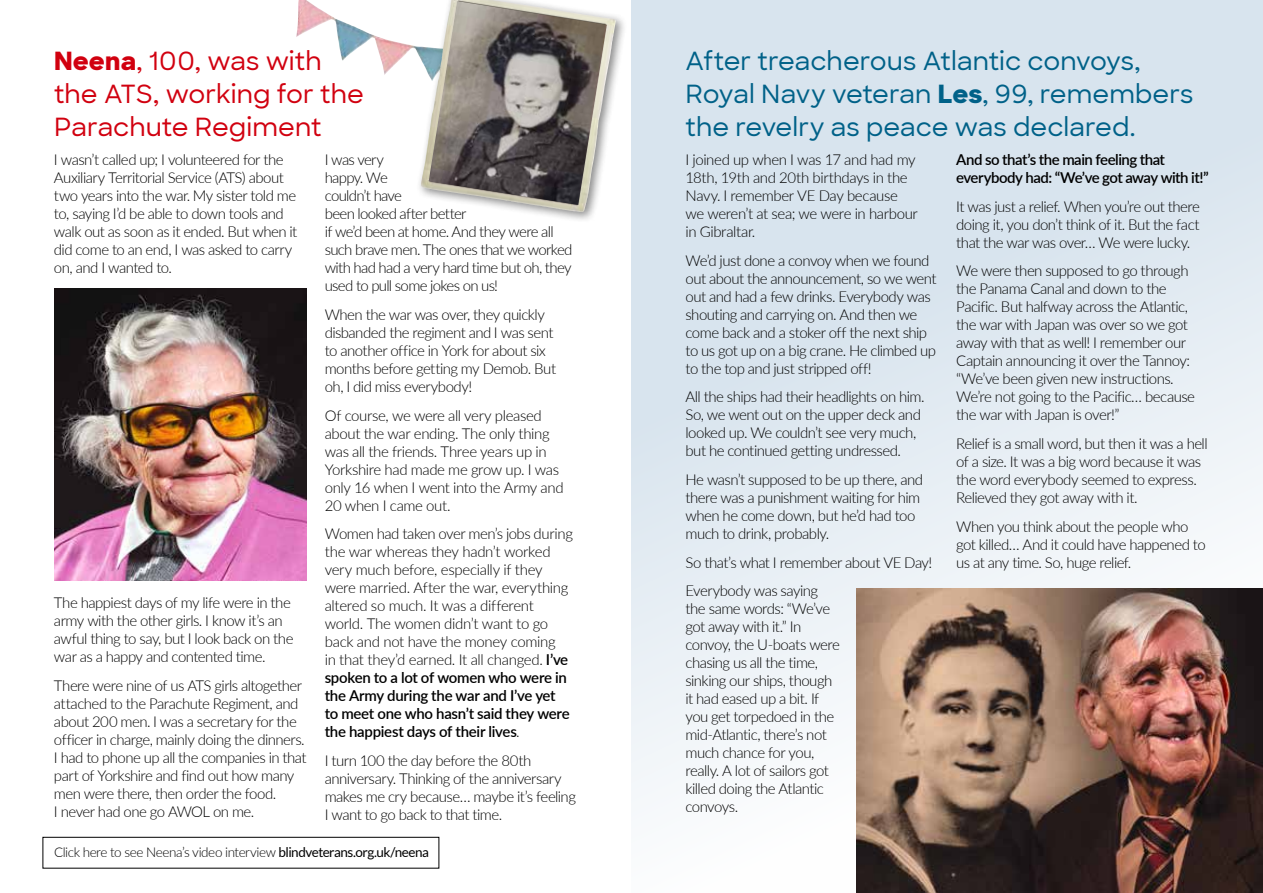
<style>
.page{position:relative;width:1263px;height:893px;background:#fff}
.page>*{position:absolute;margin:0;border:0;box-sizing:border-box;transform-origin:0 0}
.t1{font:500 25.5px/33px "Sharp Sans";color:#006188}
.t2{font:500 25.5px/33px "Sharp Sans";color:#d1000f}
.t3{font:300 15px/18px "Lato";letter-spacing:-.035em;color:#000}
.t4{font:600 15px/18px "Lato";letter-spacing:-.035em;color:#000}
.t5{font:300 13.5px "Lato";letter-spacing:-.035em;color:#000}
.s1{font-weight:800}
.s2{font-weight:600}
.s3{font-weight:400}
</style>
<div class="page">
<div style="left:631px;top:0;width:632px;height:893px;background:linear-gradient(to bottom,#d1dfeb,#fafbfc)"></div>
<img style="left:54px;top:288px;width:253px;height:292px">
<img style="left:296px;top:0;width:120px;height:75px">
<div style="left:416px;top:0;width:211px;height:223px;background:#000;opacity:.46"></div>
<img style="left:421px;top:0;width:180px;height:212px">
<img style="left:429px;top:1px;width:178px;height:204px">
<div style="left:43px;top:837px;width:396px;height:31px;border:1px solid #000"></div>
<img style="left:857px;top:589px;width:406px;height:304px">
<h1 class="t2" style="left:54px;top:43px;width:311px"><span class="s1">Neena</span>, 100, was with the ATS, working for the<br>Parachute Regiment</h1>
<h1 class="t1" style="left:685px;top:43px;width:509px">After treacherous Atlantic convoys,<br>Royal Navy veteran <span class="s1">Les</span>, 99, remembers the revelry as peace was declared.</h1>
<p class="t3" style="left:685px;top:150px;width:234px">I joined up when I was 17 and had my<br>18th, 19th and 20th birthdays in the<br>Navy. I remember VE Day because we weren’t at sea; we were in harbour in Gibraltar.</p>
<p class="t3" style="left:685px;top:251px;width:252px">We’d just done a convoy when we found out about the announcement, so we went out and had a few drinks. Everybody was shouting and carrying on. And then we come back and a stoker off the next ship to us got up on a big crane. He climbed up to the top and just stripped off!</p>
<p class="t3" style="left:685px;top:387px;width:241px">All the ships had their headlights on him.<br>So, we went out on the upper deck and looked up. We couldn’t see very much, but he continued getting undressed.</p>
<p class="t3" style="left:685px;top:470px;width:239px">He wasn’t supposed to be up there, and there was a punishment waiting for him when he come down, but he’d had too much to drink, probably.</p>
<p class="t3" style="left:685px;top:547px;width:248px;line-height:28.7px">So that’s what I remember about VE Day!<br>Everybody was saying</p>
<p class="t3" style="left:685px;top:599px;width:156px">the same words: “We’ve got away with it.” In convoy, the U-boats were chasing us all the time, sinking our ships, though it had eased up a bit. If you get torpedoed in the mid-Atlantic, there’s not much chance for you, really. A lot of sailors got killed doing the Atlantic convoys.</p>
<p class="t4" style="left:956px;top:150px;width:254px">And so that’s the main feeling that everybody had: “We’ve got away with it!”</p>
<p class="t3" style="left:956px;top:197px;width:245px;text-align:justify">It was just a relief. When you’re out there doing it, you don’t think of it. But the fact that the war was over… We were lucky.</p>
<p class="t3" style="left:956px;top:262px;width:240px">We were then supposed to go through the Panama Canal and down to the Pacific. But halfway across the Atlantic, the war with Japan was over so we got away with that as well! I remember our Captain announcing it over the Tannoy: “We’ve been given new instructions.<br>We’re not going to the Pacific… because the war with Japan is over!”</p>
<p class="t3" style="left:956px;top:434px;width:253px">Relief is a small word, but then it was a hell of a size. It was a big word because it was the word everybody seemed to express.<br>Relieved they got away with it.</p>
<p class="t3" style="left:956px;top:517px;width:251px">When you think about the people who got killed… And it could have happened to us at any time. So, huge relief.</p>
<p class="t3" style="left:54px;top:150px;width:245px">I wasn’t called up; I volunteered for the Auxiliary Territorial Service (ATS) about two years into the war. My sister told me to, saying I’d be able to down tools and walk out as soon as it ended. But when it did come to an end, I was asked to carry on, and I wanted to.</p>
<p class="t3" style="left:325px;top:150px;width:249px">I was very<br>happy. We<br>couldn’t have<br>been looked after better<br>if we’d been at home. And they were all such brave men. The ones that we worked with had had a very hard time but oh, they used to pull some jokes on us!</p>
<p class="t3" style="left:325px;top:305px;width:233px">When the war was over, they quickly disbanded the regiment and I was sent to another office in York for about six months before getting my Demob. But oh, I did miss everybody!</p>
<p class="t3" style="left:325px;top:406px;width:240px">Of course, we were all very pleased about the war ending. The only thing was all the friends. Three years up in<br>Yorkshire had made me grow up. I was only 16 when I went into the Army and<br>20 when I came out.</p>
<p class="t3" style="left:325px;top:524px;width:250px">Women had taken over men’s jobs during the war whereas they hadn’t worked very much before, especially if they were married. After the war, everything altered so much. It was a different world. The women didn’t want to go back and not have the money coming<br>in that they’d earned. It all changed. <span class="s2">I’ve spoken to a lot of women who were in the Army during the war and I’ve yet to meet one who hasn’t said they were the happiest days of their lives</span>.</p>
<p class="t3" style="left:325px;top:751px;width:253px">I turn 100 the day before the 80th anniversary. Thinking of the anniversary makes me cry because… maybe it’s feeling I want to go back to that time.</p>
<p class="t5" style="left:54px;top:843px;width:376px">Click here to see Neena’s video interview <span class="s3">blindveterans.org.uk/neena</span></p>
<p class="t3" style="left:54px;top:593px;width:241px">The happiest days of my life were in the army with the other girls. I know it’s an awful thing to say, but I look back on the war as a happy and contented time.</p>
<p class="t3" style="left:54px;top:676px;width:254px">There were nine of us ATS girls altogether attached to the Parachute Regiment, and about 200 men. I was a secretary for the officer in charge, mainly doing the dinners.<br>I had to phone up all the companies in that part of Yorkshire and find out how many men were there, then order the food.<br>I never had one go AWOL on me.</p>
</div>
